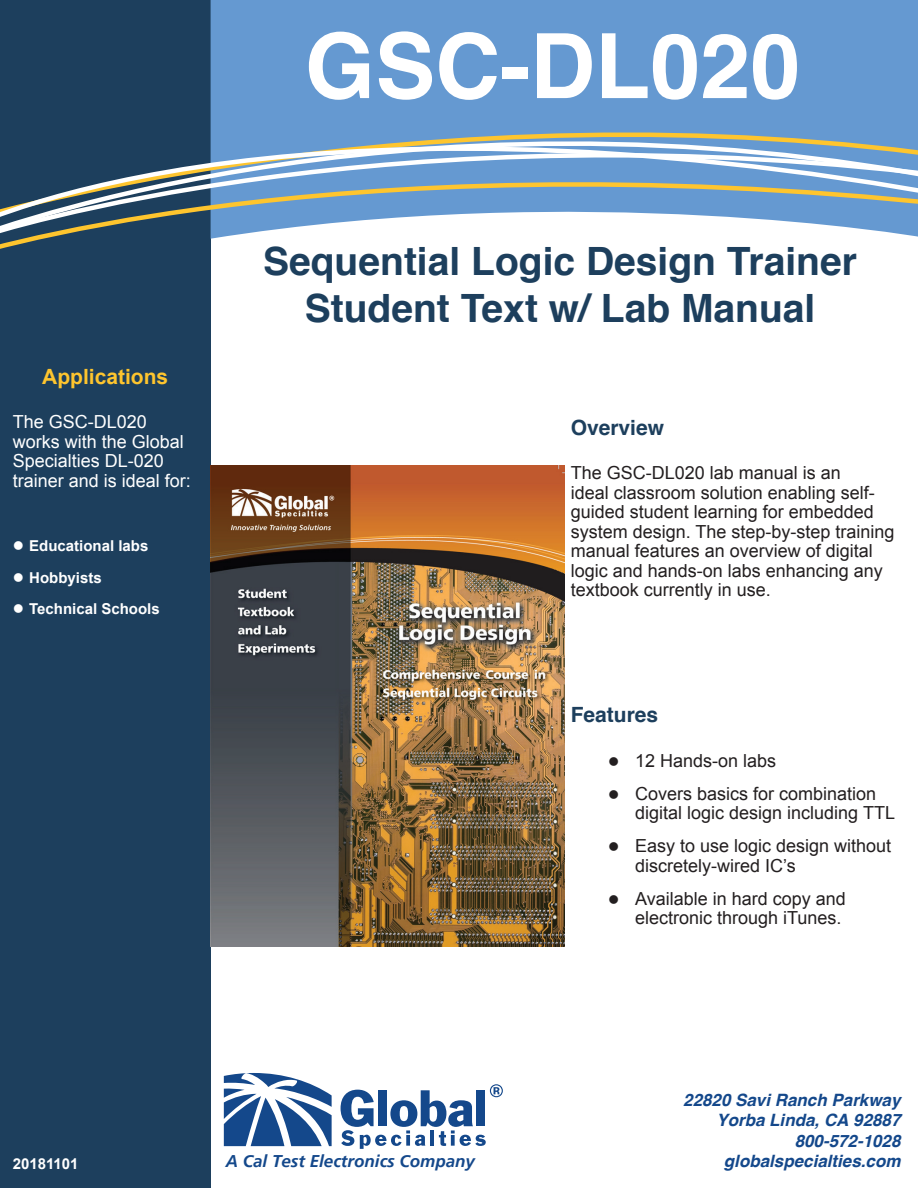
<style>
.page{position:relative;width:918px;height:1188px;background:#fff}
.page>*{position:absolute;margin:0;border:0;box-sizing:border-box;transform-origin:0 0}
.t1{font:700 90px "Helvetica";color:#fff}
.t2{font:700 39px/46.8px "Helvetica";color:#1d3f5d;text-align:center}
.t3{font:700 21px "Helvetica";color:#1d3f5d}
.t4{font:700 21px "Arial";color:#fec52e}
.t5{font:18px/19.5px "Arial";color:#231f20}
.t6{font:18px/19.5px "Arial";color:#fff}
.t7{font:italic 700 16.95px/20.4px "Helvetica";color:#14488b;text-align:right}
.t8{font:italic 700 16.95px "Frutiger LT";color:#14488b}
.t9{font:700 15px/31.5px "Arial";color:#fff}
</style>
<div class="page">
<div style="left:0;top:0;width:211px;height:1188px;background:#1d3f5d"></div>
<svg style="left:341px;top:1084px;width:162px;height:65px"></svg>
<svg style="left:224px;top:1073px;width:108px;height:73px"></svg>
<div style="left:211px;top:0;width:707px;height:67px;background:#6599d1"></div>
<svg style="left:0;top:67px;width:918px;height:181px"></svg>
<svg style="left:0;top:68px;width:918px;height:170px"></svg>
<img style="left:211px;top:466px;width:353px;height:481px">
<h1 class="t1" style="left:305px;top:-6px;width:497px">GSC-DL020</h1>
<p class="t4" style="left:42px;top:362px;width:128px">Applications</p>
<p class="t6" style="left:13px;top:412px;width:180px">The GSC-DL020 works with the Global<br>Specialties DL-020 trainer and is ideal for:</p>
<p class="t9" style="left:29px;top:531px;width:132px">Educational labs<br>Hobbyists<br>Technical Schools</p>
<h2 class="t2" style="left:263px;top:239px;width:595px">Sequential Logic Design Trainer<br>Student Text w/ Lab Manual</h2>
<p class="t3" style="left:571px;top:410px;width:95px">Overview</p>
<p class="t5" style="left:571px;top:464px;width:325px">The GSC-DL020 lab manual is an<br>ideal classroom solution enabling self&shy;guided student learning for embedded system design. The step-by-step training manual features an overview of digital logic and hands-on labs enhancing any textbook currently in use.</p>
<p class="t3" style="left:571px;top:698px;width:89px">Features</p>
<p class="t5" style="left:635px;top:744px;width:243px;line-height:33px">12 Hands-on labs<br>Covers basics for combination</p>
<p class="t5" style="left:635px;top:797px;width:261px;line-height:33px">digital logic design including TTL<br>Easy to use logic design without</p>
<p class="t5" style="left:635px;top:849px;width:212px;line-height:33px">discretely-wired IC’s<br>Available in hard copy and</p>
<p class="t5" style="left:635px;top:908px;width:208px">electronic through iTunes.</p>
<p class="t7" style="left:683px;top:1090px;width:219px">22820 Savi Ranch Parkway<br>Yorba Linda, CA 92887<br>800-572-1028</p>
<p class="t8" style="left:226px;top:1151px;width:251px">A Cal Test Electronics Company</p>
<p class="t9" style="left:13px;top:1148px;width:67px">20181101</p>
<p class="t7" style="left:724px;top:1151px;width:178px">globalspecialties.com</p>
</div>
